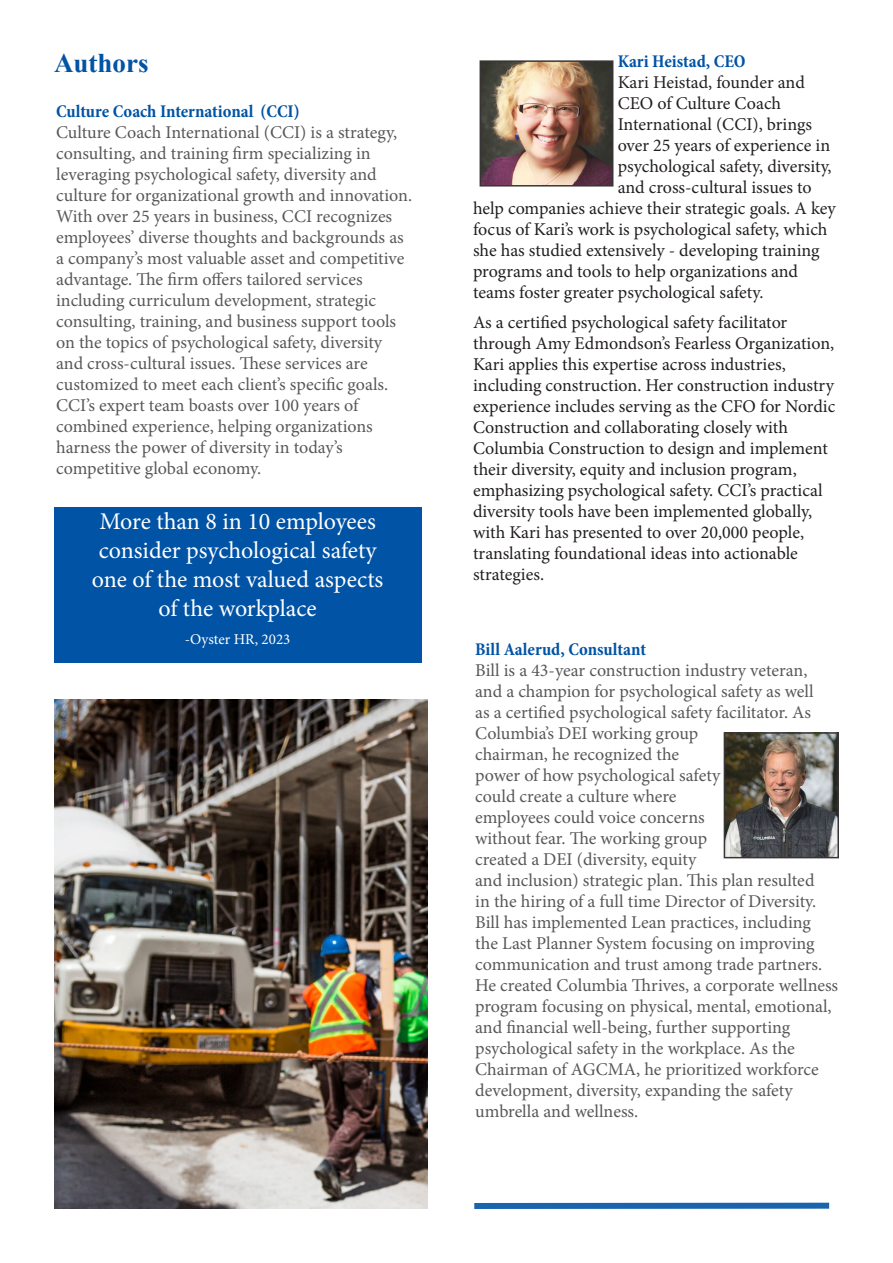
<style>
.page{position:relative;width:893px;height:1263px;background:#fff}
.page>*{position:absolute;margin:0;border:0;box-sizing:border-box;transform-origin:0 0}
.t1{font:700 27px "Times New Roman";color:#0153a5}
.t2{font:24px/28.8px "Minion Pro";color:#fff;text-align:center}
.Text{font:18px/21px "Minion Pro";color:#57585a}
.Text-2{font:18px/21px "Minion Pro";color:#231f20}
.Text-3{font:700 condensed 18px "Minion Pro";letter-spacing:-.005em;color:#0153a5}
.t3{font:15px "Minion Pro";color:#fff}
.s1{font-weight:700;font-stretch:condensed;color:#0153a5}
</style>
<div class="page">
<img style="left:54px;top:700px;width:374px;height:509px">
<img style="left:483px;top:63px;width:127px;height:121px">
<div style="left:480px;top:60px;width:133px;height:127px;border:2px solid #231f20"></div>
<img style="left:727px;top:735px;width:109px;height:120px">
<div style="left:724px;top:732px;width:115px;height:126px;border:2px solid #231f20"></div>
<div style="left:54px;top:507px;width:367px;height:156px;background:#0153a5"></div>
<div style="left:474px;top:1203px;width:355px;height:6px;background:#1a64ae"></div>
<p class="t1" style="left:54px;top:45px;width:96px">Authors</p>
<p class="Text" style="left:56px;top:101px;width:358px"><span class="s1">Culture Coach International (CCI)<br></span>Culture Coach International (CCI) is a strategy, consulting, and training firm specializing in leveraging psychological safety, diversity and culture for organizational growth and innovation.<br>With over 25 years in business, CCI recognizes employees’ diverse thoughts and backgrounds as a company’s most valuable asset and competitive advantage. The firm offers tailored services including curriculum development, strategic consulting, training, and business support tools on the topics of psychological safety, diversity and cross-cultural issues. These services are customized to meet each client’s specific goals.<br>CCI’s expert team boasts over 100 years of combined experience, helping organizations harness the power of diversity in today’s competitive global economy.</p>
<p class="t2" style="left:92px;top:507px;width:293px">More than 8 in 10 employees consider psychological safety one of the most valued aspects of the workplace</p>
<p class="t3" style="left:185px;top:630px;width:107px">-Oyster HR, 2023</p>
<p class="Text-3" style="left:618px;top:49px;width:129px">Kari Heistad, CEO</p>
<p class="Text-2" style="left:618px;top:72px;width:189px">Kari Heistad, founder and</p>
<p class="Text-2" style="left:618px;top:93px;width:165px">CEO of Culture Coach</p>
<p class="Text-2" style="left:618px;top:114px;width:196px">International (CCI), brings</p>
<p class="Text-2" style="left:618px;top:135px;width:214px">over 25 years of experience in</p>
<p class="Text-2" style="left:618px;top:156px;width:215px">psychological safety, diversity,</p>
<p class="Text-2" style="left:618px;top:177px;width:196px">and cross-cultural issues to</p>
<p class="Text-2" style="left:473px;top:198px;width:364px">help companies achieve their strategic goals. A key</p>
<p class="Text-2" style="left:473px;top:219px;width:356px">focus of Kari’s work is psychological safety, which</p>
<p class="Text-2" style="left:473px;top:240px;width:348px">she has studied extensively - developing training</p>
<p class="Text-2" style="left:473px;top:261px;width:326px">programs and tools to help organizations and</p>
<p class="Text-2" style="left:473px;top:282px;width:292px">teams foster greater psychological safety.</p>
<p class="Text-2" style="left:473px;top:311px;width:364px">As a certified psychological safety facilitator through Amy Edmondson’s Fearless Organization, Kari applies this expertise across industries, including construction. Her construction industry experience includes serving as the CFO for Nordic Construction and collaborating closely with Columbia Construction to design and implement their diversity, equity and inclusion program, emphasizing psychological safety. CCI’s practical diversity tools have been implemented globally, with Kari has presented to over 20,000 people, translating foundational ideas into actionable strategies.</p>
<p class="Text" style="left:475px;top:639px;width:364px"><span class="s1">Bill Aalerud, Consultant<br></span>Bill is a 43-year construction industry veteran, and a champion for psychological safety as well<br>as a certified psychological safety facilitator. As Columbia’s DEI working group<br>chairman, he recognized the<br>power of how psychological safety<br>could create a culture where<br>employees could voice concerns<br>without fear. The working group<br>created a DEI (diversity, equity<br>and inclusion) strategic plan. This plan resulted<br>in the hiring of a full time Director of Diversity.<br>Bill has implemented Lean practices, including the Last Planner System focusing on improving communication and trust among trade partners.<br>He created Columbia Thrives, a corporate wellness program focusing on physical, mental, emotional, and financial well-being, further supporting psychological safety in the workplace. As the Chairman of AGCMA, he prioritized workforce development, diversity, expanding the safety umbrella and wellness.</p>
</div>
